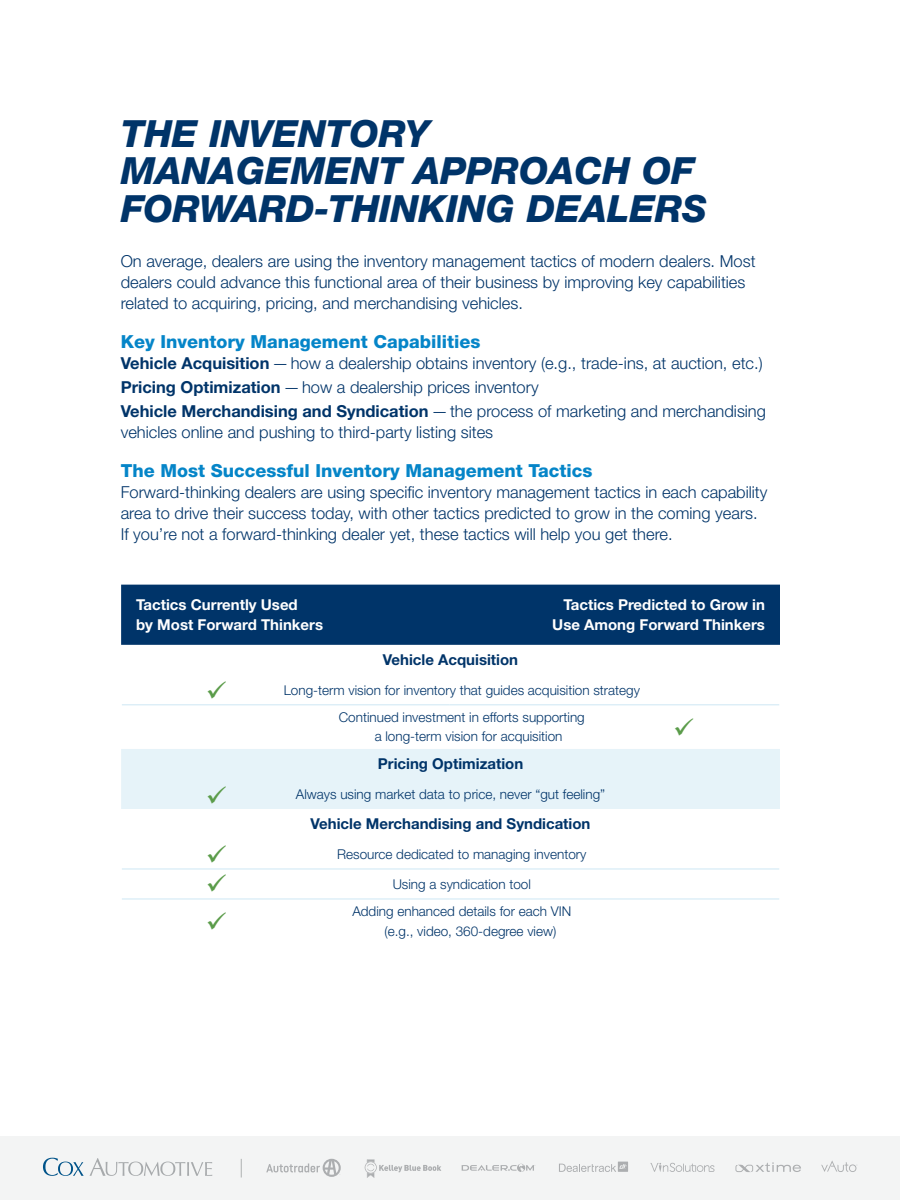
<style>
.page{position:relative;width:900px;height:1200px;background:#fff}
.page>*{position:absolute;margin:0;border:0;box-sizing:border-box;transform-origin:0 0}
.t1{font:italic 800 37.5px/37.5px "Helvetica Neue LT Std";color:#003469}
.t2{font:800 18px "Helvetica Neue LT Std";color:#0585c8}
.t3{font:300 16.5px/21px "Helvetica Neue LT Std";color:#003469}
.t4{font:700 15px/19.5px "Helvetica Neue LT Std";color:#fff}
.t5{font:700 15px "Helvetica Neue LT Std";color:#003469}
.t6{font:300 13.5px/27.3px "Helvetica Neue LT Std";color:#003469;text-align:center}
.s1{font-weight:700}
</style>
<div class="page">
<div style="left:0;top:1136px;width:900px;height:64px;background:#f3f4f4"></div>
<svg style="left:462px;top:1164px;width:73px;height:8px"></svg>
<svg style="left:650px;top:1163px;width:65px;height:9px"></svg>
<svg style="left:735px;top:1162px;width:66px;height:10px"></svg>
<svg style="left:241px;top:1159px;width:1px;height:19px"></svg>
<svg style="left:364px;top:1159px;width:77px;height:19px"></svg>
<svg style="left:266px;top:1159px;width:75px;height:18px"></svg>
<svg style="left:43px;top:1158px;width:41px;height:18px"></svg>
<svg style="left:90px;top:1158px;width:122px;height:18px"></svg>
<svg style="left:559px;top:1162px;width:69px;height:10px"></svg>
<svg style="left:821px;top:1161px;width:36px;height:11px"></svg>
<div style="left:121px;top:585px;width:659px;height:60px;background:#003469"></div>
<hr style="left:122px;top:704px;width:328px;height:1px;background:#cde7f4">
<hr style="left:450px;top:704px;width:329px;height:1px;background:#cde7f4">
<hr style="left:122px;top:869px;width:328px;height:1px;background:#cde7f4">
<hr style="left:450px;top:869px;width:329px;height:1px;background:#cde7f4">
<hr style="left:122px;top:899px;width:328px;height:1px;background:#cde7f4">
<hr style="left:450px;top:899px;width:329px;height:1px;background:#cde7f4">
<div style="left:121px;top:749px;width:659px;height:60px;background:#e6f3f9"></div>
<svg style="left:208px;top:868px;width:18px;height:2px"></svg>
<h1 class="t1" style="left:121px;top:114px;width:588px">THE INVENTORY<br>MANAGEMENT APPROACH OF<br>FORWARD-THINKING DEALERS</h1>
<p class="t3" style="left:121px;top:250px;width:636px">On average, dealers are using the inventory management tactics of modern dealers. Most dealers could advance this functional area of their business by improving key capabilities related to acquiring, pricing, and merchandising vehicles.</p>
<p class="t2" style="left:121px;top:331px;width:361px">Key Inventory Management Capabilities</p>
<p class="t3" style="left:121px;top:351px;width:647px;line-height:24px"><span class="s1">Vehicle Acquisition</span> —how a dealership obtains inventory (e.g., trade-ins, at auction, etc.)<br><span class="s1">Pricing Optimization</span> —how a dealership prices inventory<br><span class="s1">Vehicle Merchandising and Syndication</span> —the process of marketing and merchandising</p>
<p class="t3" style="left:121px;top:421px;width:374px">vehicles online and pushing to third-party listing sites</p>
<p class="t2" style="left:121px;top:460px;width:473px">The Most Successful Inventory Management Tactics</p>
<p class="t3" style="left:121px;top:481px;width:648px">Forward-thinking dealers are using specific inventory management tactics in each capability area to drive their success today, with other tactics predicted to grow in the coming years.<br>If you’re not a forward-thinking dealer yet, these tactics will help you get there.</p>
<p class="t4" style="left:136px;top:595px;width:188px">Tactics Currently Used<br>by Most Forward Thinkers</p>
<p class="t4" style="left:552px;top:595px;width:214px;text-align:right">Tactics Predicted to Grow in<br>Use Among Forward Thinkers</p>
<p class="t5" style="left:383px;top:651px;width:137px">Vehicle Acquisition</p>
<p class="t6" style="left:284px;top:676px;width:358px">Long-term vision for inventory that guides acquisition strategy<br>Continued investment in efforts supporting</p>
<p class="t6" style="left:375px;top:723px;width:189px">a long-term vision for acquisition</p>
<p class="t5" style="left:378px;top:755px;width:147px">Pricing Optimization</p>
<p class="t6" style="left:296px;top:780px;width:311px">Always using market data to price, never “gut feeling”</p>
<p class="t5" style="left:311px;top:815px;width:281px">Vehicle Merchandising and Syndication</p>
<p class="t6" style="left:337px;top:840px;width:251px">Resource dedicated to managing inventory</p>
<p class="t6" style="left:352px;top:870px;width:220px">Using a syndication tool<br>Adding enhanced details for each VIN</p>
<p class="t6" style="left:385px;top:917px;width:173px">(e.g., video, 360-degree view)</p>
</div>
